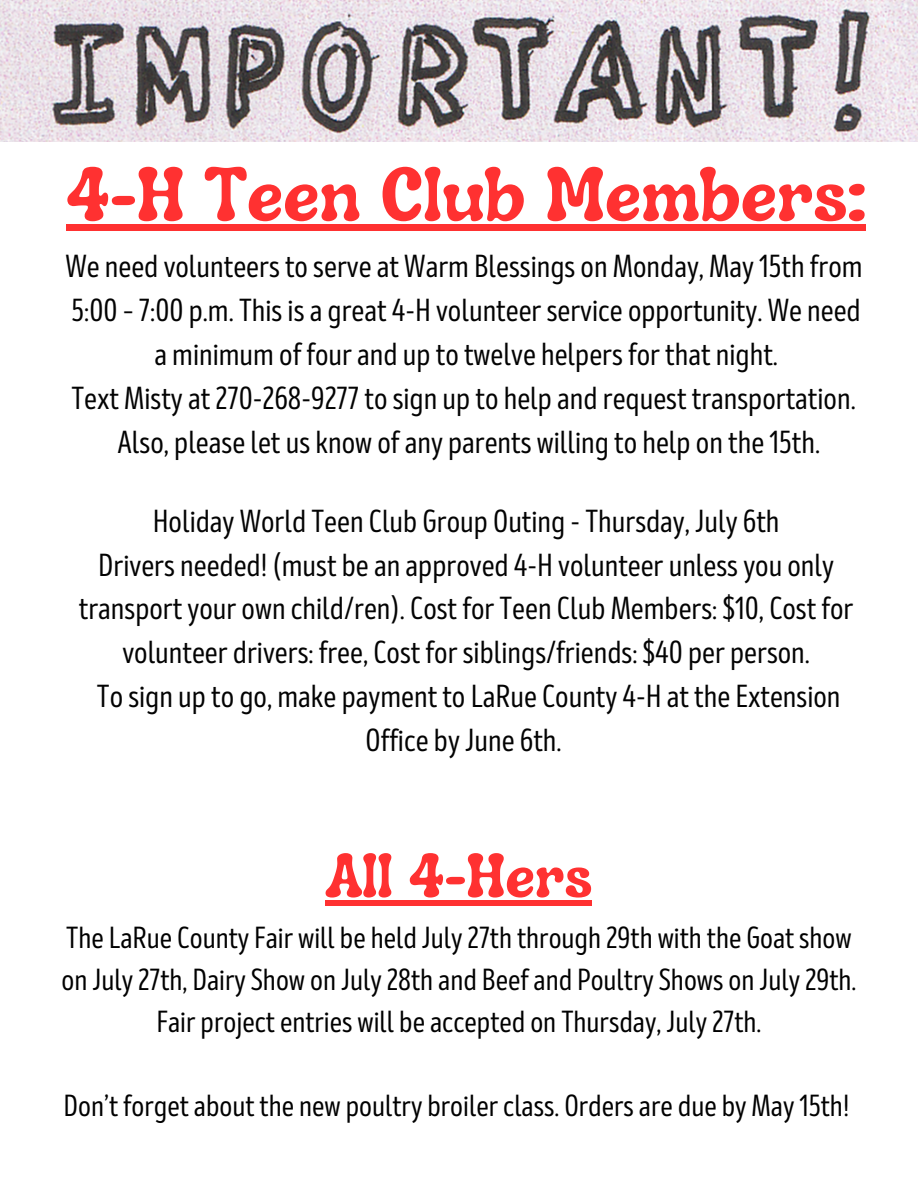
<style>
.page{position:relative;width:918px;height:1188px;background:#fff}
.page>*{position:absolute;margin:0;border:0;box-sizing:border-box;transform-origin:0 0}
.t1{font:700 76.05px "Luckybones";color:#ff3131}
.t2{font:700 62.1px "Luckybones";color:#ff3131}
.t3{font:31.8px/43.8px "Mozer";color:#030303;text-align:center}
.t4{font:30.45px/42px "Mozer";color:#000}
</style>
<div class="page">
<img style="left:0;top:0;width:918px;height:142px">
<div style="left:66px;top:225px;width:800px;height:6px;background:#ff3131"></div>
<div style="left:326px;top:900px;width:266px;height:6px;background:#ff3131"></div>
<p class="t1" style="left:66px;top:145px;width:801px">4-H Teen Club Members:</p>
<p class="t3" style="left:65px;top:246px;width:799px">We need volunteers to serve at Warm Blessings on Monday, May 15th from<br>5:00 – 7:00 p.m. This is a great 4-H volunteer service opportunity. We need a minimum of four and up to twelve helpers for that night.</p>
<p class="t3" style="left:71px;top:377px;width:786px">Text Misty at 270-268-9277 to sign up to help and request transportation.<br>Also, please let us know of any parents willing to help on the 15th.</p>
<p class="t3" style="left:153px;top:500px;width:628px">Holiday World Teen Club Group Outing - Thursday, July 6th</p>
<p class="t3" style="left:79px;top:544px;width:776px">Drivers needed! (must be an approved 4-H volunteer unless you only transport your own child/ren). Cost for Teen Club Members: $10, Cost for volunteer drivers: free, Cost for siblings/friends: $40 per person.</p>
<p class="t3" style="left:97px;top:675px;width:745px">To sign up to go, make payment to LaRue County 4-H at the Extension<br>Office by June 6th.</p>
<p class="t2" style="left:326px;top:835px;width:268px">All 4-Hers</p>
<p class="t4" style="left:61px;top:917px;width:797px">The LaRue County Fair will be held July 27th through 29th with the Goat show on July 27th, Dairy Show on July 28th and Beef and Poultry Shows on July 29th.</p>
<p class="t4" style="left:157px;top:1001px;width:606px">Fair project entries will be accepted on Thursday, July 27th.</p>
<p class="t4" style="left:64px;top:1085px;width:787px">Don’t forget about the new poultry broiler class. Orders are due by May 15th!</p>
</div>
